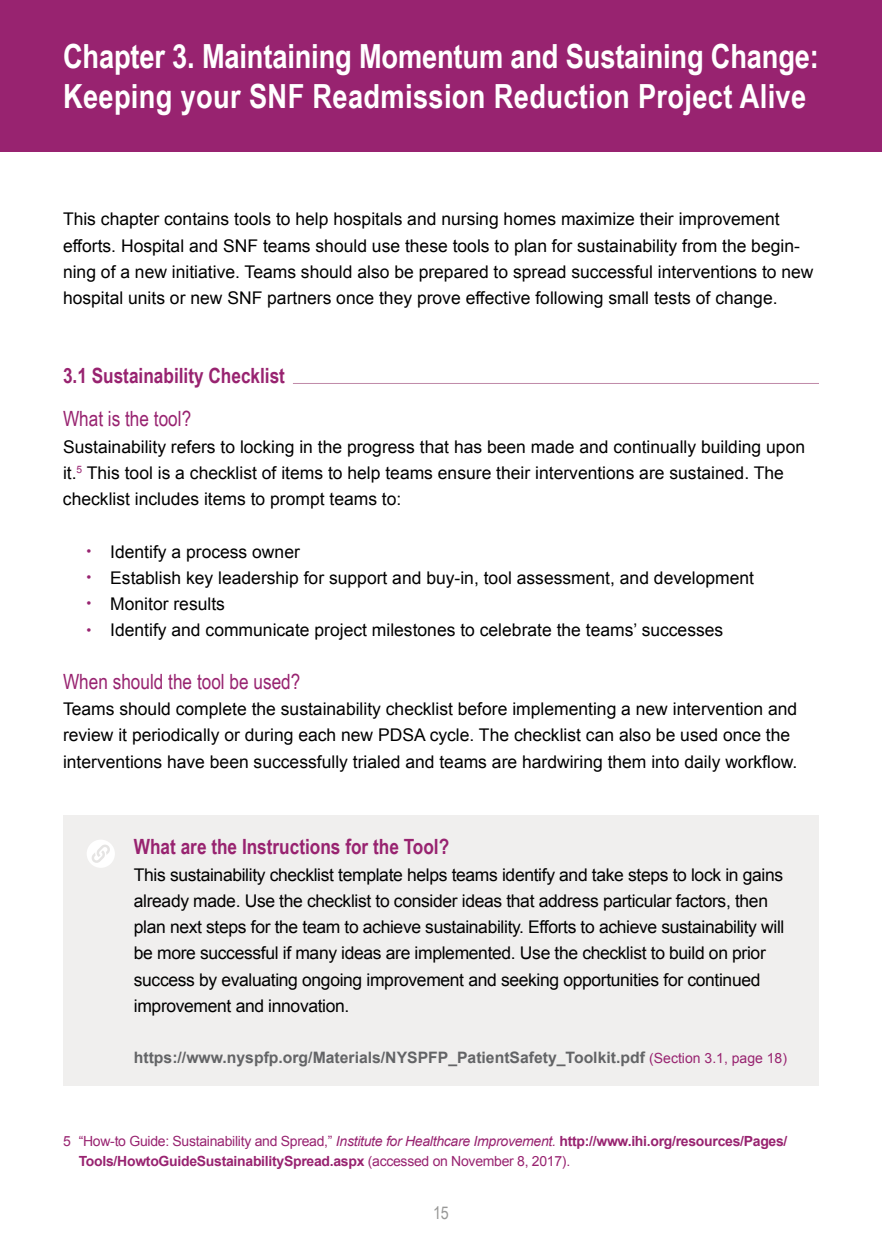
<style>
.page{position:relative;width:882px;height:1260px;background:#fff}
.page>*{position:absolute;margin:0;border:0;box-sizing:border-box;transform-origin:0 0}
.t1{font:700 33.25px/39.9px "Arial Narrow";letter-spacing:.005em;color:#fff}
.t2{font:700 21px "Arial Narrow";color:#982370}
.t3{font:21px "Arial Narrow";color:#982370}
.t4{font:17.5px/26.2px "Arial";color:#000}
.t5{font:17.5px/26.2px "Arial";letter-spacing:-.02em;color:#000}
.t6{font:17.5px "Arial Narrow";color:#989897}
.t7{font:700 15.75px "Arial";color:#636466}
.t8{font:700 14px/19.2px "Arial";letter-spacing:-.02em;color:#982370}
.s1{font-size:14px;color:#982370}
.s2{font-weight:400;font-size:14px;color:#982370}
.s3{font-weight:400}
.s4{font-weight:400;font-style:italic}
</style>
<div class="page">
<hr style="left:293px;top:383px;width:526px;height:1px;background:#c089a8">
<div style="left:0;top:0;width:882px;height:151px;background:#982370"></div>
<div style="left:63px;top:816px;width:756px;height:270px;background:#f0efee"></div>
<div style="left:87px;top:840px;width:28px;height:28px;background:#fff;border-radius:50%"></div>
<svg style="left:92px;top:844px;width:18px;height:19px"></svg>
<h2 class="t1" style="left:63px;top:34px;width:758px">Chapter 3. Maintaining Momentum and Sustaining Change:<br>Keeping your SNF Readmission Reduction Project Alive</h2>
<p class="t4" style="left:63px;top:206px;width:752px">This chapter contains tools to help hospitals and nursing homes maximize their improvement efforts. Hospital and SNF teams should use these tools to plan for sustainability from the begin&shy;ning of a new initiative. Teams should also be prepared to spread successful interventions to new hospital units or new SNF partners once they prove effective following small tests of change.</p>
<h3 class="t2" style="left:63px;top:359px;width:224px">3.1 Sustainability Checklist</h3>
<p class="t3" style="left:63px;top:404px;width:130px">What is the tool?</p>
<p class="t4" style="left:63px;top:434px;width:744px">Sustainability refers to locking in the progress that has been made and continually building upon it.<sup>5</sup> This tool is a checklist of items to help teams ensure their interventions are sustained. The checklist includes items to prompt teams to:</p>
<p class="t4" style="left:87px;top:539px;width:215px"><span class="s1">•</span> Identify a process owner</p>
<p class="t4" style="left:87px;top:565px;width:669px"><span class="s1">•</span> Establish key leadership for support and buy-in, tool assessment, and development</p>
<p class="t4" style="left:87px;top:591px;width:140px"><span class="s1">•</span> Monitor results</p>
<p class="t4" style="left:87px;top:617px;width:638px"><span class="s1">•</span> Identify and communicate project milestones to celebrate the teams’ successes</p>
<p class="t3" style="left:63px;top:666px;width:239px">When should the tool be used?</p>
<p class="t4" style="left:63px;top:696px;width:736px">Teams should complete the sustainability checklist before implementing a new intervention and review it periodically or during each new PDSA cycle. The checklist can also be used once the</p>
<p class="t4" style="left:63px;top:749px;width:736px">interventions have been successfully trialed and teams are hardwiring them into daily workflow.</p>
<p class="t2" style="left:134px;top:831px;width:317px">What are the Instructions for the Tool?</p>
<p class="t5" style="left:134px;top:861px;width:652px">This sustainability checklist template helps teams identify and take steps to lock in gains already made. Use the checklist to consider ideas that address particular factors, then plan next steps for the team to achieve sustainability. Efforts to achieve sustainability will be more successful if many ideas are implemented. Use the checklist to build on prior success by evaluating ongoing improvement and seeking opportunities for continued improvement and innovation.</p>
<p class="t7" style="left:134px;top:1047px;width:655px">https://www.nyspfp.org/Materials/NYSPFP_PatientSafety_Toolkit.pdf <span class="s2">(Section 3.1, page 18)</span></p>
<p class="t8" style="left:79px;top:1132px;width:710px;text-indent:-16px"><span class="s3">5 “How-to Guide: Sustainability and Spread,”</span> <span class="s4">Institute for Healthcare Improvement.</span> http://www.ihi.org/resources/Pages/<br>Tools/HowtoGuideSustainabilitySpread.aspx <span class="s3">(accessed on November 8, 2017).</span></p>
<p class="t6" style="left:433px;top:1200px;width:17px">15</p>
</div>
